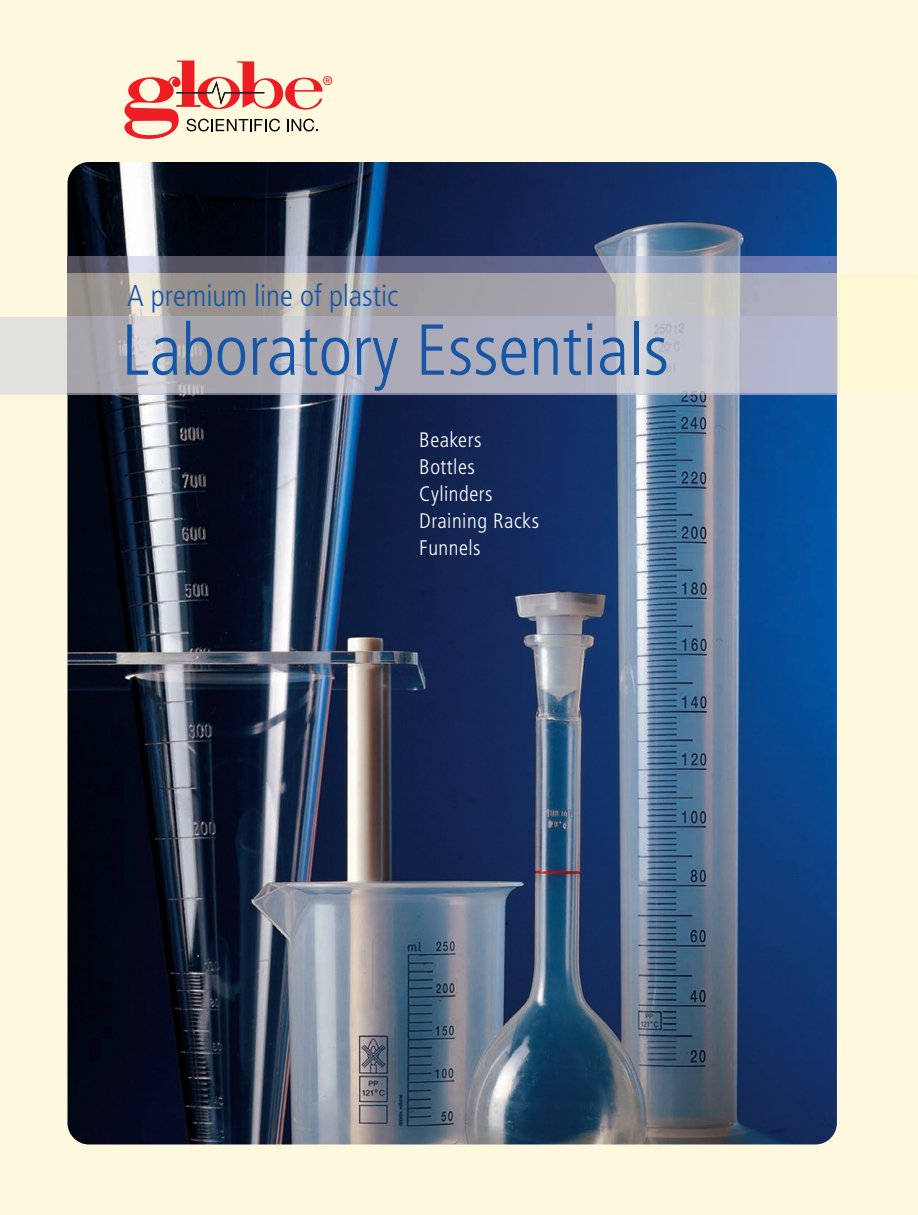
<style>
.page{position:relative;width:918px;height:1215px;background:#fef9de}
.page>*{position:absolute;margin:0;border:0;box-sizing:border-box;transform-origin:0 0}
.t1{font:300 condensed 72px "Frutiger";color:#1556a6}
.t2{font:300 condensed 30px "Frutiger";color:#1556a6}
.t3{font:300 condensed 21px/27px "Frutiger";letter-spacing:.025em;color:#fff}
.t4{font:500 12.3px "Helvetica Neue";color:#ee1d23}
</style>
<div class="page">
<img style="left:68px;top:162px;width:769px;height:982px;border-radius:22px">
<img style="left:68px;top:257px;width:769px;height:60px">
<svg style="left:124px;top:61px;width:199px;height:78px;background:#eeb6a5"></svg>
<div style="left:837px;top:274px;width:81px;height:118px;background:#fef7d4"></div>
<svg style="left:0;top:317px;width:838px;height:78px;background:#b6b6c2"></svg>
<hr style="left:837px;top:317px;width:1px;height:75px;background:#e5e0d8">
<p class="t4" style="left:323px;top:76px;width:11px">®</p>
<h2 class="t2" style="left:127px;top:283px;width:273px">A premium line of plastic</h2>
<h1 class="t1" style="left:122px;top:321px;width:549px">Laboratory Essentials</h1>
<p class="t3" style="left:419px;top:428px;width:121px">Beakers<br>Bottles<br>Cylinders<br>Draining Racks<br>Funnels</p>
</div>
